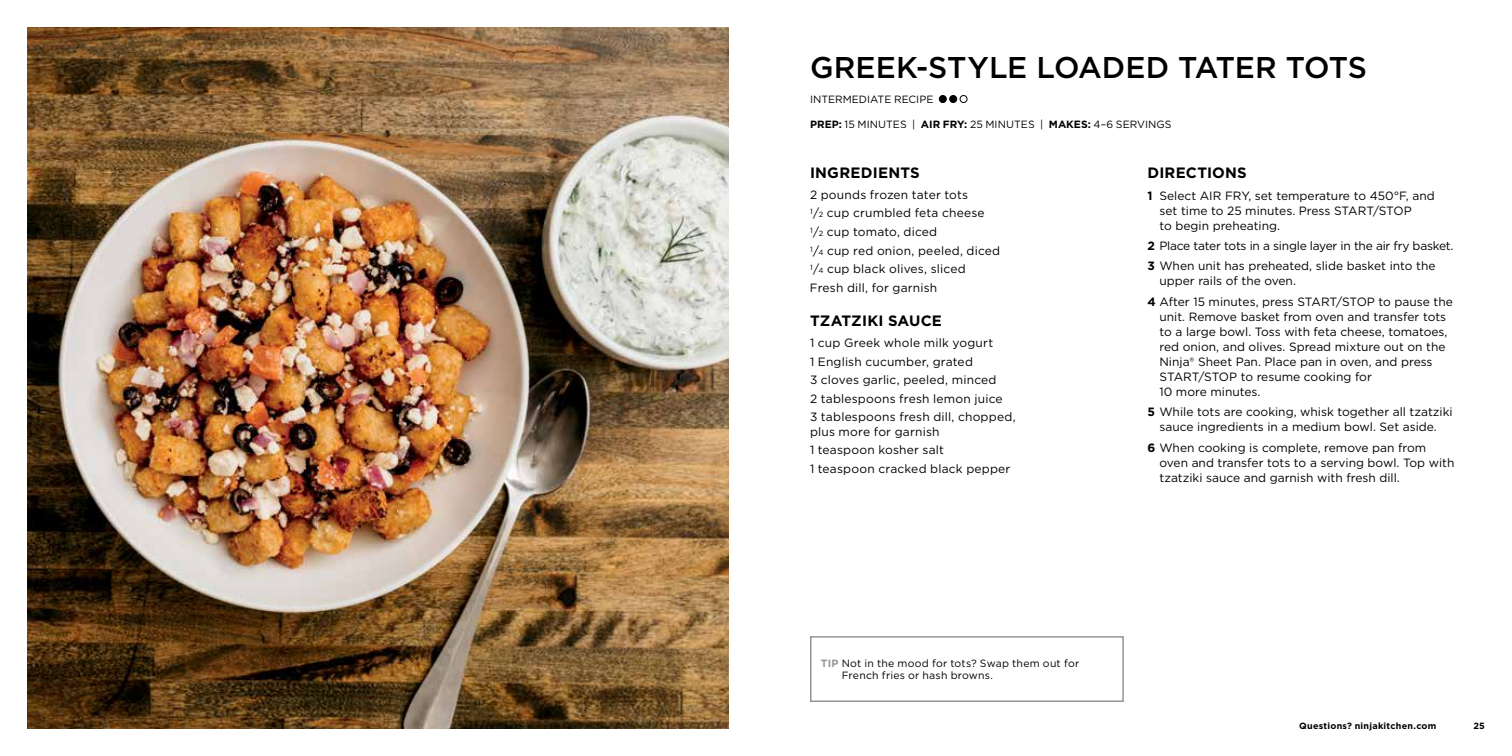
<style>
.page{position:relative;width:1512px;height:756px;background:#fff}
.page>*{position:absolute;margin:0;border:0;box-sizing:border-box;transform-origin:0 0}
.t1{font:500 30px "Gotham";letter-spacing:-.005em;color:#000}
.t2{font:700 15px "Gotham";letter-spacing:.015em;color:#000}
.t3{font:12px/18.6px "Gotham";color:#000}
.t4{font:12px/20.4px "Gotham";letter-spacing:-.02em;color:#000}
.t5{font:10.5px/12px "Gotham";letter-spacing:.01em;color:#000}
.t6{font:700 9px "Gotham";letter-spacing:.03em;color:#000}
.s1{font-weight:700}
.s2{font-size:7.5px}
.s3{font-weight:700;color:#939598}
</style>
<div class="page">
<img style="left:27px;top:27px;width:702px;height:702px">
<div style="left:939px;top:96px;width:7px;height:7px;background:#000;border-radius:50%"></div>
<div style="left:939px;top:95px;width:8px;height:8px;border:1px solid #000;border-radius:50%"></div>
<div style="left:950px;top:96px;width:7px;height:7px;background:#000;border-radius:50%"></div>
<div style="left:949px;top:95px;width:8px;height:8px;border:1px solid #000;border-radius:50%"></div>
<div style="left:960px;top:95px;width:7px;height:8px;border:1px solid #000;border-radius:50%"></div>
<div style="left:810px;top:636px;width:314px;height:66px;border:2px solid #939598"></div>
<h1 class="t1" style="left:810px;top:48px;width:559px">GREEK-STYLE LOADED TATER TOTS</h1>
<p class="t5" style="left:810px;top:93px;width:125px">INTERMEDIATE RECIPE</p>
<p class="t5" style="left:810px;top:118px;width:363px"><span class="s1">PREP:</span> 15 MINUTES | <span class="s1">AIR FRY:</span> 25 MINUTES | <span class="s1">MAKES:</span> 4–6 SERVINGS</p>
<p class="t2" style="left:810px;top:163px;width:111px">INGREDIENTS</p>
<p class="t3" style="left:810px;top:185px;width:192px">2 pounds frozen tater tots<br><sup>1</sup>/<span class="s2">2</span> cup crumbled feta cheese<br><sup>1</sup>/<span class="s2">2</span> cup tomato, diced<br><sup>1</sup>/<span class="s2">4</span> cup red onion, peeled, diced<br><sup>1</sup>/<span class="s2">4</span> cup black olives, sliced<br>Fresh dill, for garnish</p>
<p class="t2" style="left:810px;top:311px;width:133px">TZATZIKI SAUCE</p>
<p class="t3" style="left:810px;top:333px;width:207px">1 cup Greek whole milk yogurt<br>1 English cucumber, grated<br>3 cloves garlic, peeled, minced<br>2 tablespoons fresh lemon juice<br>3 tablespoons fresh dill, chopped,</p>
<p class="t3" style="left:810px;top:422px;width:202px">plus more for garnish<br>1 teaspoon kosher salt<br>1 teaspoon cracked black pepper</p>
<p class="t2" style="left:1148px;top:163px;width:101px">DIRECTIONS</p>
<p class="t3" style="left:1160px;top:188px;width:277px;line-height:15px;text-indent:-12px"><span class="s1">1</span> Select AIR FRY, set temperature to 450°F, and set time to 25 minutes. Press START/STOP<br>to begin preheating.</p>
<p class="t4" style="left:1148px;top:235px;width:307px"><span class="s1">2</span> Place tater tots in a single layer in the air fry basket.<br><span class="s1">3</span> When unit has preheated, slide basket into the</p>
<p class="t3" style="left:1148px;top:271px;width:307px;line-height:20.4px;text-indent:12px">upper rails of the oven.<br><span class="s1">4</span> After 15 minutes, press START/STOP to pause the</p>
<p class="t3" style="left:1160px;top:309px;width:290px;line-height:15px">unit. Remove basket from oven and transfer tots to a large bowl. Toss with feta cheese, tomatoes, red onion, and olives. Spread mixture out on the Ninja® Sheet Pan. Place pan in oven, and press START/STOP to resume cooking for<br>10 more minutes.</p>
<p class="t3" style="left:1148px;top:404px;width:307px;line-height:15px;text-align:center"><span class="s1">5</span> While tots are cooking, whisk together all tzatziki sauce ingredients in a medium bowl. Set aside.</p>
<p class="t3" style="left:1160px;top:440px;width:296px;line-height:15px;text-indent:-12px"><span class="s1">6</span> When cooking is complete, remove pan from oven and transfer tots to a serving bowl. Top with tzatziki sauce and garnish with fresh dill.</p>
<p class="t5" style="left:842px;top:657px;width:239px;text-indent:-21px"><span class="s3">TIP</span> Not in the mood for tots? Swap them out for<br>French fries or hash browns.</p>
<p class="t6" style="left:1299px;top:720px;width:139px">Questions? ninjakitchen.com</p>
<p class="t6" style="left:1473px;top:720px;width:13px">25</p>
</div>
